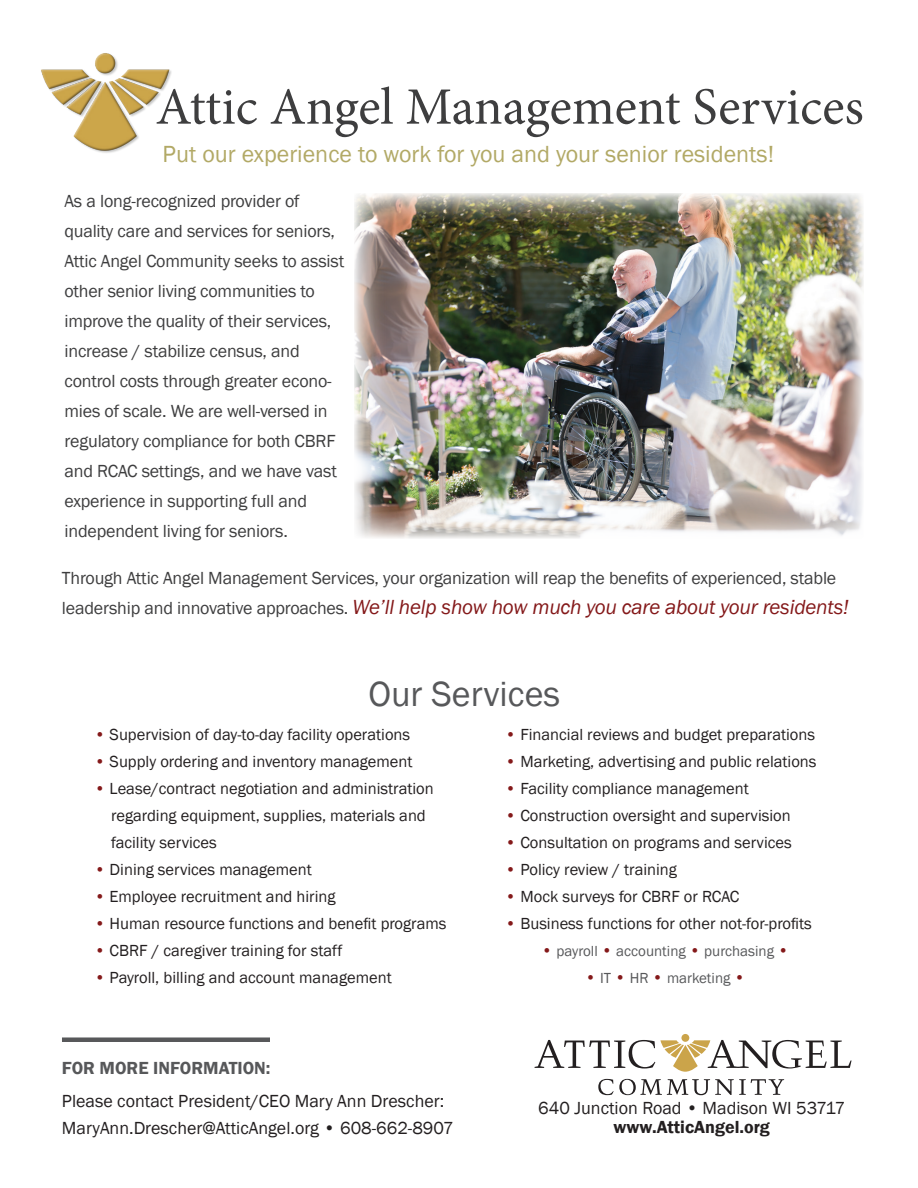
<style>
.page{position:relative;width:918px;height:1188px;background:#fff}
.page>*{position:absolute;margin:0;border:0;box-sizing:border-box;transform-origin:0 0}
.t1{font:52.5px "Minion Pro";letter-spacing:-.005em;color:#3e3e3f}
.t2{font:36px "Franklin Gothic";color:#57585a}
.t3{font:24px "Franklin Gothic";color:#b2a966}
.t4{font:italic 21px "Franklin Gothic";letter-spacing:-.01em;color:#84191a}
.t5{font:18px/30px "Franklin Gothic";letter-spacing:-.01em;color:#3e3e3f}
.t6{font:18px/27px "Franklin Gothic";color:#231f20}
.t7{font:600 18px "Franklin Gothic";color:#57585a}
.t8{font:600 18px "Franklin Gothic";color:#231f20}
.t9{font:16.5px/27px "Franklin Gothic";color:#231f20}
.t10{font:15px "Franklin Gothic";color:#57585a}
.s1{font-style:normal;font-size:18px;color:#3e3e3f}
.s2{color:#84191a}
.s3{font-size:16.5px;color:#84191a}
</style>
<div class="page">
<svg style="left:598px;top:1079px;width:186px;height:16px"></svg>
<svg style="left:535px;top:1034px;width:317px;height:38px"></svg>
<img style="left:41px;top:53px;width:131px;height:100px">
<img style="left:354px;top:193px;width:510px;height:346px">
<div style="left:62px;top:1037px;width:208px;height:5px;background:#57585a"></div>
<h1 class="t1" style="left:156px;top:72px;width:710px">Attic Angel Management Services</h1>
<h3 class="t3" style="left:163px;top:139px;width:613px">Put our experience to work for you and your senior residents!</h3>
<p class="t5" style="left:64px;top:187px;width:281px">As a long-recognized provider of quality care and services for seniors, Attic Angel Community seeks to assist other senior living communities to improve the quality of their services, increase / stabilize census, and control costs through greater econo&shy;mies of scale. We are well-versed in regulatory compliance for both CBRF and RCAC settings, and we have vast experience in supporting full and independent living for seniors.</p>
<p class="t5" style="left:62px;top:563px;width:776px">Through Attic Angel Management Services, your organization will reap the benefits of experienced, stable</p>
<p class="t4" style="left:62px;top:594px;width:788px"><span class="s1">leadership and innovative approaches.</span> We’ll help show how much you care about your residents!</p>
<h2 class="t2" style="left:368px;top:671px;width:193px">Our Services</h2>
<p class="t9" style="left:505px;top:722px;width:311px"><span class="s2">•</span> Financial reviews and budget preparations</p>
<p class="t9" style="left:505px;top:749px;width:313px"><span class="s2">•</span> Marketing, advertising and public relations</p>
<p class="t9" style="left:505px;top:776px;width:245px"><span class="s2">•</span> Facility compliance management</p>
<p class="t9" style="left:505px;top:803px;width:287px"><span class="s2">•</span> Construction oversight and supervision</p>
<p class="t9" style="left:505px;top:830px;width:288px"><span class="s2">•</span> Consultation on programs and services</p>
<p class="t9" style="left:505px;top:857px;width:173px"><span class="s2">•</span> Policy review / training</p>
<p class="t9" style="left:505px;top:884px;width:236px"><span class="s2">•</span> Mock surveys for CBRF or RCAC</p>
<p class="t9" style="left:505px;top:911px;width:308px"><span class="s2">•</span> Business functions for other not-for-profits</p>
<p class="t10" style="left:541px;top:942px;width:249px"><span class="s3">•</span> payroll <span class="s3">•</span> accounting <span class="s3">•</span> purchasing <span class="s3">•</span></p>
<p class="t10" style="left:585px;top:969px;width:162px"><span class="s3">•</span> IT <span class="s3">•</span> HR <span class="s3">•</span> marketing <span class="s3">•</span></p>
<p class="t9" style="left:94px;top:721px;width:317px"><span class="s2">•</span> Supervision of day-to-day facility operations</p>
<p class="t9" style="left:94px;top:748px;width:320px"><span class="s2">•</span> Supply ordering and inventory management</p>
<p class="t9" style="left:111px;top:775px;width:324px;text-indent:-16px"><span class="s2">•</span> Lease/contract negotiation and administration regarding equipment, supplies, materials and facility services</p>
<p class="t9" style="left:94px;top:856px;width:219px"><span class="s2">•</span> Dining services management</p>
<p class="t9" style="left:94px;top:883px;width:243px"><span class="s2">•</span> Employee recruitment and hiring</p>
<p class="t9" style="left:94px;top:910px;width:354px"><span class="s2">•</span> Human resource functions and benefit programs</p>
<p class="t9" style="left:94px;top:937px;width:249px"><span class="s2">•</span> CBRF / caregiver training for staff</p>
<p class="t9" style="left:94px;top:964px;width:299px"><span class="s2">•</span> Payroll, billing and account management</p>
<p class="t7" style="left:62px;top:1056px;width:210px">FOR MORE INFORMATION:</p>
<p class="t6" style="left:62px;top:1088px;width:393px">Please contact President/CEO Mary Ann Drescher:<br>MaryAnn.Drescher@AtticAngel.org • 608-662-8907</p>
<p class="t6" style="left:538px;top:1095px;width:309px">640 Junction Road • Madison WI 53717</p>
<p class="t8" style="left:614px;top:1116px;width:158px">www.AtticAngel.org</p>
</div>
